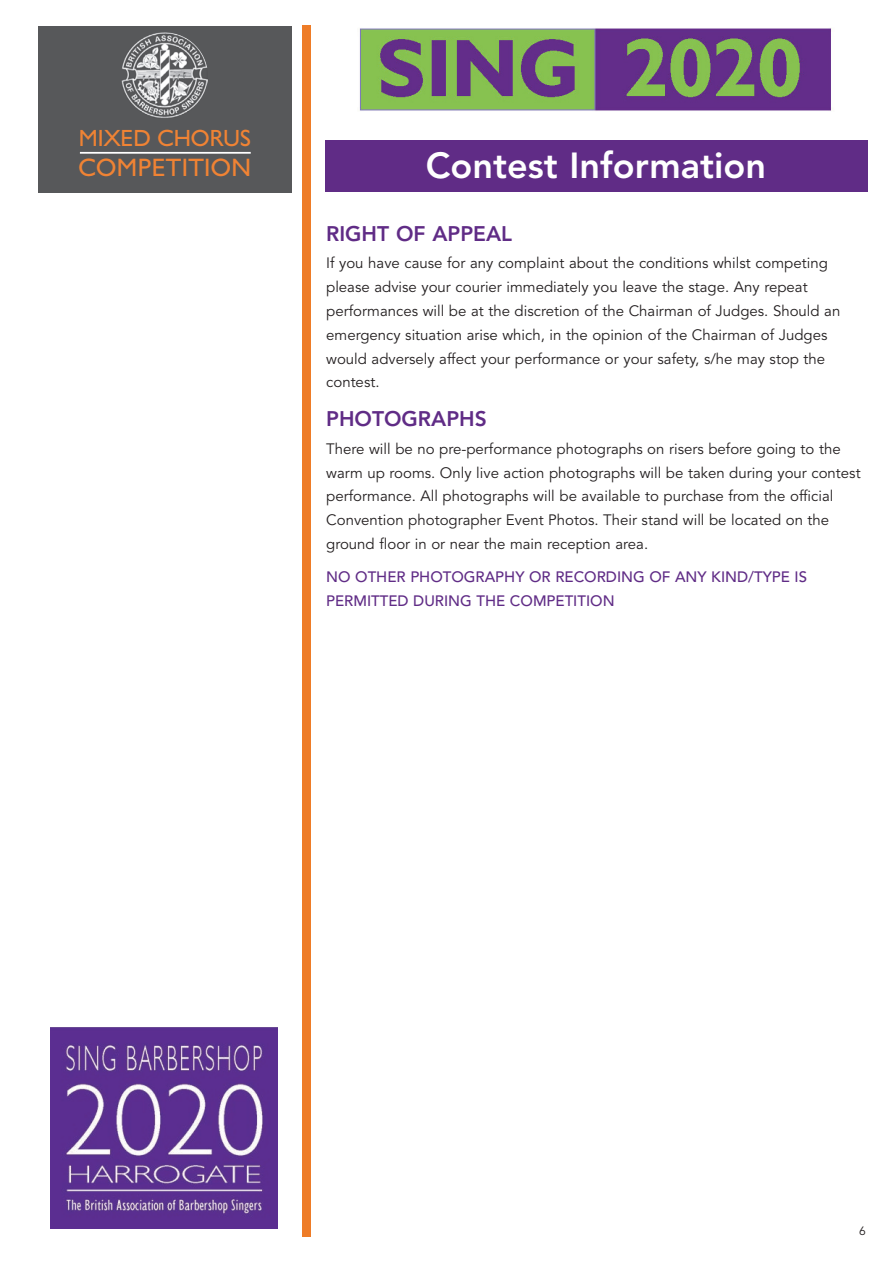
<style>
.page{position:relative;width:893px;height:1263px;background:#fff}
.page>*{position:absolute;margin:0;border:0;box-sizing:border-box;transform-origin:0 0}
.t1{font:800 36px "Avenir";color:#fff}
.t2{font:25.35px "Humanist 521 BT";letter-spacing:.015em;color:#f08334}
.t3{font:23.55px "Humanist 521 BT";color:#f08334}
.t4{font:800 21px "Avenir";color:#602c86}
.t5{font:15px/23.9px "Avenir";color:#231f20}
.t6{font:500 15px/23.9px "Avenir";color:#602c86}
.t7{font:12px "Avenir";color:#231f20}
</style>
<div class="page">
<div style="left:302px;top:26px;width:8px;height:1211px;background:#ee7c27"></div>
<img style="left:51px;top:1027px;width:226px;height:201px">
<img style="left:359px;top:28px;width:473px;height:83px">
<div style="left:325px;top:141px;width:542px;height:51px;background:#602c86"></div>
<div style="left:38px;top:26px;width:254px;height:167px;background:#57585a"></div>
<hr style="left:80px;top:152px;width:171px;height:2px;background:#fff">
<img style="left:121px;top:32px;width:87px;height:87px;border-radius:50%">
<p class="t3" style="left:79px;top:123px;width:174px">MIXED CHORUS</p>
<p class="t2" style="left:78px;top:152px;width:174px">COMPETITION</p>
<p class="t1" style="left:426px;top:151px;width:342px">Contest Information</p>
<p class="t4" style="left:326px;top:225px;width:187px">RIGHT OF APPEAL</p>
<p class="t5" style="left:326px;top:253px;width:503px">If you have cause for any complaint about the conditions whilst competing please advise your courier immediately you leave the stage. Any repeat</p>
<p class="t5" style="left:326px;top:300px;width:516px">performances will be at the discretion of the Chairman of Judges. Should an emergency situation arise which, in the opinion of the Chairman of Judges would adversely affect your performance or your safety, s/he may stop the</p>
<p class="t5" style="left:326px;top:372px;width:55px">contest.</p>
<p class="t4" style="left:326px;top:410px;width:162px">PHOTOGRAPHS</p>
<p class="t5" style="left:326px;top:438px;width:536px">There will be no pre-performance photographs on risers before going to the warm up rooms. Only live action photographs will be taken during your contest performance. All photographs will be available to purchase from the official Convention photographer Event Photos. Their stand will be located on the ground floor in or near the main reception area.</p>
<p class="t6" style="left:326px;top:566px;width:482px">NO OTHER PHOTOGRAPHY OR RECORDING OF ANY KIND/TYPE IS<br>PERMITTED DURING THE COMPETITION</p>
<p class="t7" style="left:859px;top:1225px;width:8px">6</p>
</div>
